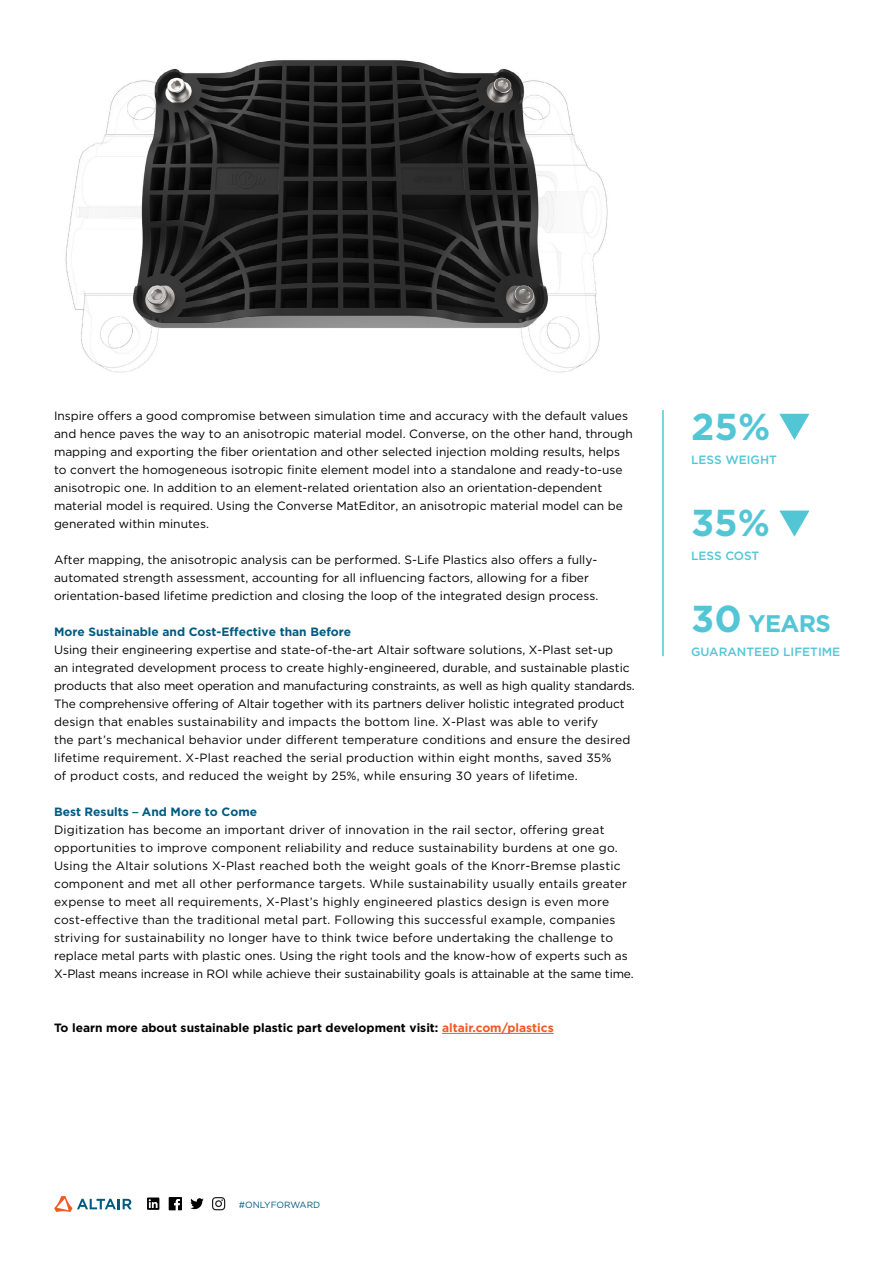
<style>
.page{position:relative;width:893px;height:1263px;background:#fff}
.page>*{position:absolute;margin:0;border:0;box-sizing:border-box;transform-origin:0 0}
.t1{font:700 37.5px "Gotham";color:#53c6d6}
.t2{font:700 24px "Gotham";letter-spacing:-.025em;color:#53c6d6}
.t3{font:12px/18px "Gotham";color:#000}
.t4{font:700 12px "Gotham";color:#000}
.t5{font:700 12px "Gotham";color:#005a80}
.t6{font:500 12px "Gotham";color:#53c6d6}
.t7{font:9px "Gotham";color:#005a80}
.s1{font-weight:700;color:#005a80}
.s2{font-family:"Calibri";font-weight:700;color:#005a80}
.s3{color:#f15a25}
.s4{font-size:37.5px}
</style>
<div class="page">
<svg style="left:54px;top:1196px;width:78px;height:16px"></svg>
<svg style="left:147px;top:1197px;width:14px;height:13px"></svg>
<svg style="left:212px;top:1197px;width:13px;height:13px"></svg>
<svg style="left:190px;top:1198px;width:14px;height:11px"></svg>
<svg style="left:169px;top:1197px;width:13px;height:13px"></svg>
<hr style="left:442px;top:1033px;width:112px;height:1px;background:#f15a25">
<img style="left:65px;top:60px;width:543px;height:313px">
<hr style="left:662px;top:410px;width:2px;height:246px;background:#53c6d6">
<svg style="left:779px;top:414px;width:30px;height:26px"></svg>
<svg style="left:779px;top:510px;width:30px;height:27px"></svg>
<p class="t3" style="left:54px;top:407px;width:580px">Inspire offers a good compromise between simulation time and accuracy with the default values and hence paves the way to an anisotropic material model. Converse, on the other hand, through mapping and exporting the fiber orientation and other selected injection molding results, helps to convert the homogeneous isotropic finite element model into a standalone and ready-to-use anisotropic one. In addition to an element-related orientation also an orientation-dependent material model is required. Using the Converse MatEditor, an anisotropic material model can be generated within minutes.</p>
<p class="t3" style="left:54px;top:551px;width:546px">After mapping, the anisotropic analysis can be performed. S-Life Plastics also offers a fully&shy;automated strength assessment, accounting for all influencing factors, allowing for a fiber orientation-based lifetime prediction and closing the loop of the integrated design process.</p>
<p class="t5" style="left:54px;top:624px;width:299px">More Sustainable and Cost-Effective than Before</p>
<p class="t3" style="left:54px;top:641px;width:582px">Using their engineering expertise and state-of-the-art Altair software solutions, X-Plast set-up<br>an integrated development process to create highly-engineered, durable, and sustainable plastic products that also meet operation and manufacturing constraints, as well as high quality standards.<br>The comprehensive offering of Altair together with its partners deliver holistic integrated product design that enables sustainability and impacts the bottom line. X-Plast was able to verify<br>the part’s mechanical behavior under different temperature conditions and ensure the desired lifetime requirement. X-Plast reached the serial production within eight months, saved 35%<br>of product costs, and reduced the weight by 25%, while ensuring 30 years of lifetime.</p>
<p class="t3" style="left:54px;top:803px;width:581px"><span class="s1">Best Results</span> <span class="s2">–</span> <span class="s1">And More to Come<br></span>Digitization has become an important driver of innovation in the rail sector, offering great opportunities to improve component reliability and reduce sustainability burdens at one go.<br>Using the Altair solutions X-Plast reached both the weight goals of the Knorr-Bremse plastic component and met all other performance targets. While sustainability usually entails greater expense to meet all requirements, X-Plast’s highly engineered plastics design is even more cost-effective than the traditional metal part. Following this successful example, companies striving for sustainability no longer have to think twice before undertaking the challenge to replace metal parts with plastic ones. Using the right tools and the know-how of experts such as X-Plast means increase in ROI while achieve their sustainability goals is attainable at the same time.</p>
<p class="t4" style="left:54px;top:1020px;width:501px">To learn more about sustainable plastic part development visit: <span class="s3">altair.com/plastics</span></p>
<h1 class="t1" style="left:691px;top:402px;width:81px">25%</h1>
<p class="t6" style="left:691px;top:452px;width:87px">LESS WEIGHT</p>
<h1 class="t1" style="left:691px;top:498px;width:80px">35%</h1>
<p class="t6" style="left:691px;top:548px;width:70px">LESS COST</p>
<h2 class="t2" style="left:691px;top:608px;width:141px"><span class="s4">30</span> YEARS</h2>
<p class="t6" style="left:691px;top:644px;width:151px">GUARANTEED LIFETIME</p>
<p class="t7" style="left:239px;top:1199px;width:83px">#ONLYFORWARD</p>
</div>
